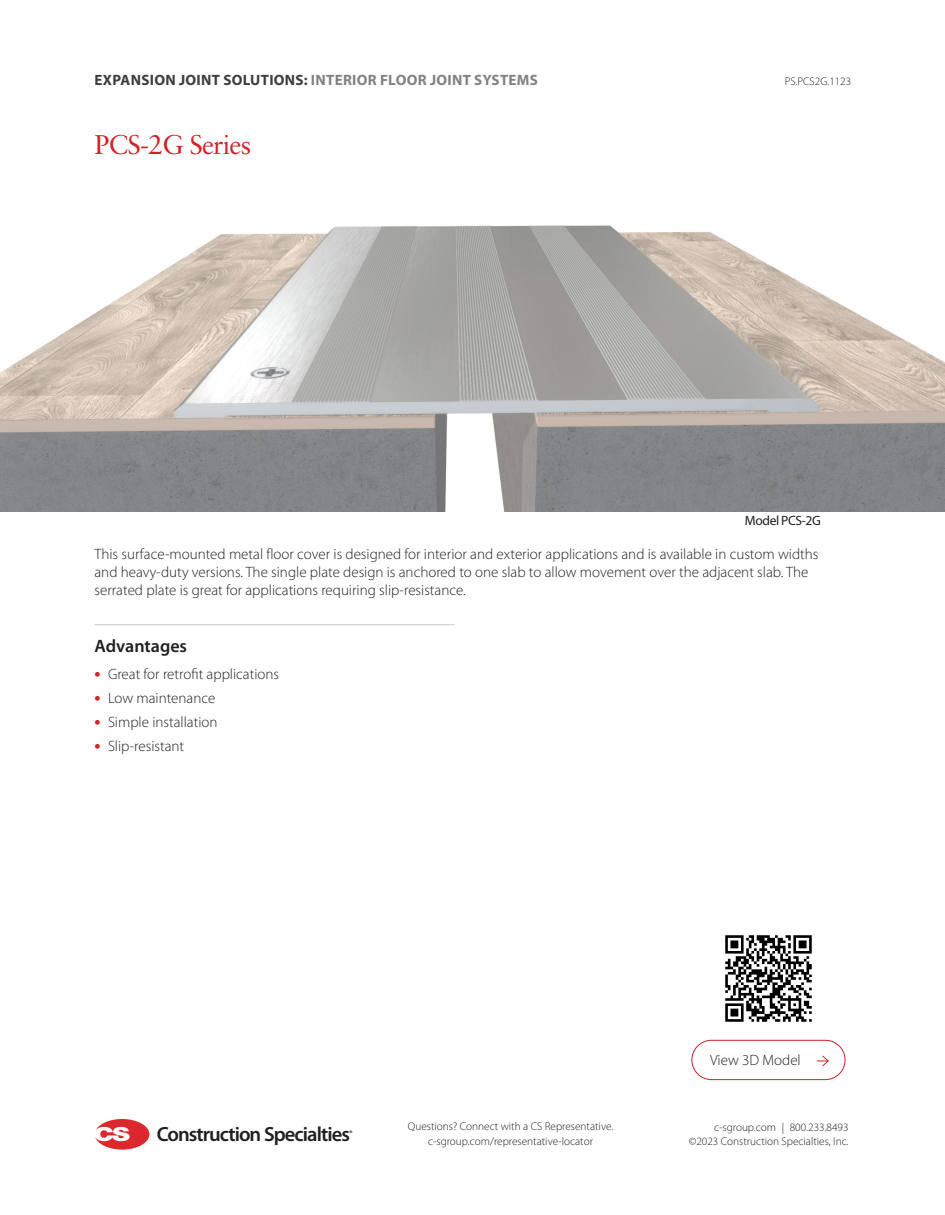
<style>
.page{position:relative;width:945px;height:1215px;background:#fff}
.page>*{position:absolute;margin:0;border:0;box-sizing:border-box;transform-origin:0 0}
.Red_Title{font:27px "Sabon LT Pro";letter-spacing:-.03em;color:#d1232a}
.t1{font:600 20.55px "Myriad Pro";letter-spacing:-.045em;color:#231f20}
.Bullet_List_Subhead_w_Rule{font:600 18px "Myriad Pro";color:#231f20}
.Intro_paragraph{font:300 15px/18px "Myriad Pro";color:#231f20}
.t2{font:700 15px "Myriad Pro";letter-spacing:.02em;color:#808285}
.Paragraph_2_Style{font:300 15px "Myriad Pro";color:#231f20}
.t3{font:13.5px "Myriad Pro";letter-spacing:-.03em;color:#231f20}
.t4{font:300 11.25px/14.2px "Myriad Pro";color:#231f20;text-align:center}
.t5{font:600 8.25px "Myriad Pro";color:#231f20}
.s1{color:#3e3e3f}
.s2{font-weight:700;font-size:18px;color:#d1232a}
</style>
<div class="page">
<svg style="left:95px;top:1119px;width:54px;height:31px"></svg>
<img style="left:0;top:225px;width:944px;height:287px">
<hr style="left:94px;top:625px;width:361px;height:1px;background:#c7c8ca">
<img style="left:725px;top:935px;width:87px;height:87px">
<div style="left:692px;top:1040px;width:153px;height:40px;border:1px solid #cd202c;border-radius:20px"></div>
<svg style="left:817px;top:1055px;width:12px;height:12px"></svg>
<p class="t2" style="left:95px;top:72px;width:445px"><span class="s1">EXPANSION JOINT SOLUTIONS:</span> INTERIOR FLOOR JOINT SYSTEMS</p>
<p class="t4" style="left:785px;top:74px;width:68px">PS.PCS2G.1123</p>
<p class="Red_Title" style="left:94px;top:128px;width:158px">PCS-2G Series</p>
<p class="t3" style="left:745px;top:513px;width:77px">Model PCS-2G</p>
<p class="Intro_paragraph" style="left:94px;top:544px;width:725px">This surface-mounted metal floor cover is designed for interior and exterior applications and is available in custom widths and heavy-duty versions. The single plate design is anchored to one slab to allow movement over the adjacent slab. The serrated plate is great for applications requiring slip-resistance.</p>
<p class="Bullet_List_Subhead_w_Rule" style="left:94px;top:634px;width:94px">Advantages</p>
<p class="Intro_paragraph" style="left:94px;top:665px;width:186px"><span class="s2">•</span> Great for retrofit applications</p>
<p class="Intro_paragraph" style="left:94px;top:689px;width:122px"><span class="s2">•</span> Low maintenance</p>
<p class="Intro_paragraph" style="left:94px;top:713px;width:125px"><span class="s2">•</span> Simple installation</p>
<p class="Intro_paragraph" style="left:94px;top:737px;width:91px"><span class="s2">•</span> Slip-resistant</p>
<p class="Paragraph_2_Style" style="left:710px;top:1051px;width:92px">View 3D Model</p>
<p class="t4" style="left:408px;top:1119px;width:207px">Questions? Connect with a CS Representative. c-sgroup.com/representative-locator</p>
<p class="t4" style="left:714px;top:1120px;width:136px">c-sgroup.com | 800.233.8493</p>
<h2 class="t1" style="left:157px;top:1121px;width:195px">Construction Specialties</h2>
<p class="t4" style="left:689px;top:1134px;width:161px">©2023 Construction Specialties, Inc.</p>
<p class="t5" style="left:349px;top:1128px;width:5px">®</p>
</div>
